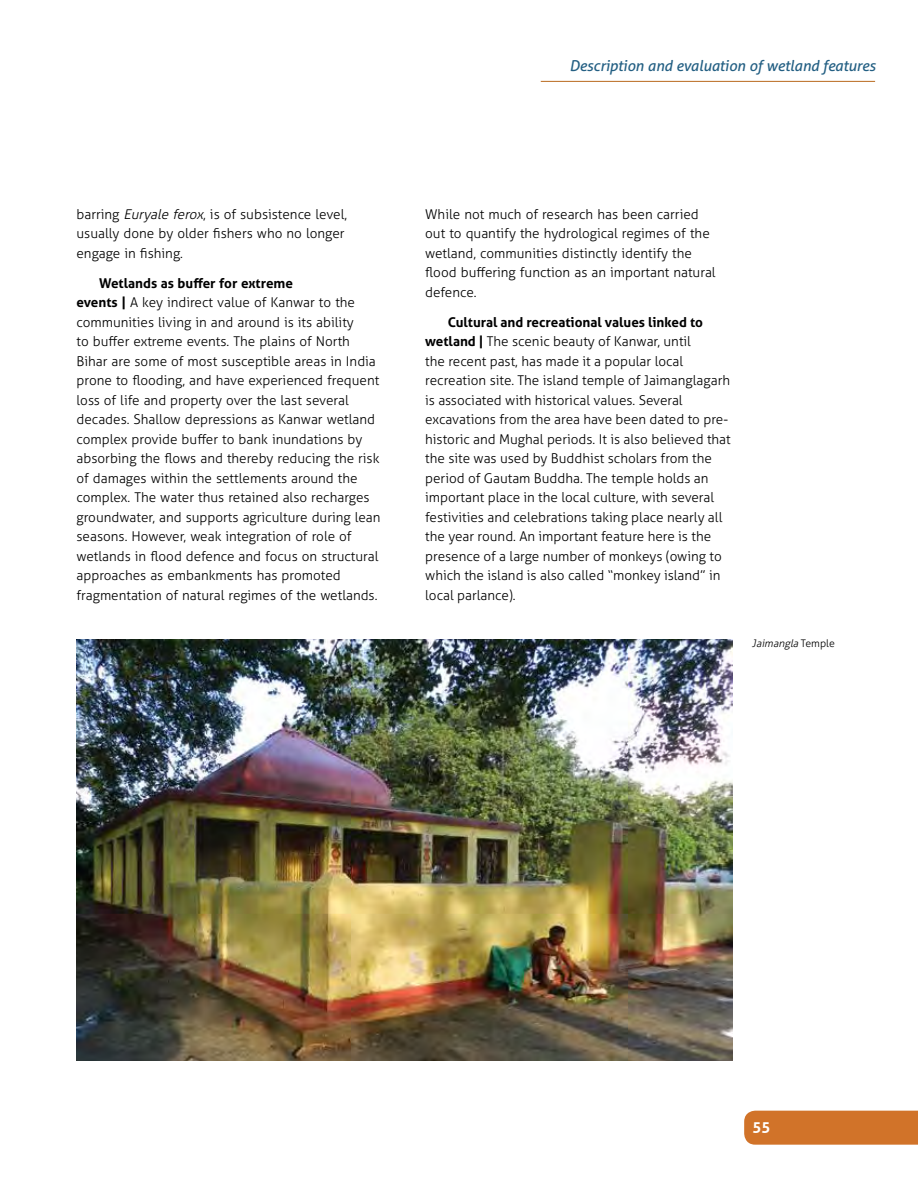
<style>
.page{position:relative;width:918px;height:1188px;background:#fff}
.page>*{position:absolute;margin:0;border:0;box-sizing:border-box;transform-origin:0 0}
.t1{font:italic 15px "Aller";letter-spacing:-.01em;color:#235f83}
.t2{font:700 15px "Aller";color:#fff}
.t3{font:300 13.5px/19.5px "Aller";color:#000}
.t4{font:italic 300 10.5px "Aller";color:#000}
.s1{font-style:italic}
.s2{font-weight:700}
.s3{font-style:normal}
</style>
<div class="page">
<div style="left:744px;top:1111px;width:174px;height:34px;background:#d17329"></div>
<hr style="left:541px;top:81px;width:334px;height:1px;background:#b9691d">
<img style="left:77px;top:639px;width:655px;height:422px">
<p class="t1" style="left:570px;top:57px;width:308px">Description and evaluation of wetland features</p>
<p class="t3" style="left:77px;top:204px;width:272px">barring <span class="s1">Euryale ferox</span>, is of subsistence level, usually done by older fishers who no longer engage in fishing.</p>
<p class="t3" style="left:77px;top:273px;width:306px;text-indent:22px"><span class="s2">Wetlands as buffer for extreme<br>events |</span> A key indirect value of Kanwar to the communities living in and around is its ability<br>to buffer extreme events. The plains of North Bihar are some of most susceptible areas in India prone to flooding, and have experienced frequent loss of life and property over the last several decades. Shallow depressions as Kanwar wetland complex provide buffer to bank inundations by absorbing the flows and thereby reducing the risk of damages within the settlements around the complex. The water thus retained also recharges groundwater, and supports agriculture during lean seasons. However, weak integration of role of wetlands in flood defence and focus on structural approaches as embankments has promoted fragmentation of natural regimes of the wetlands.</p>
<p class="t3" style="left:425px;top:204px;width:292px">While not much of research has been carried out to quantify the hydrological regimes of the wetland, communities distinctly identify the flood buffering function as an important natural defence.</p>
<p class="t3" style="left:425px;top:312px;width:307px;text-indent:23px"><span class="s2">Cultural and recreational values linked to wetland |</span> The scenic beauty of Kanwar, until<br>the recent past, has made it a popular local recreation site. The island temple of Jaimanglagarh is associated with historical values. Several excavations from the area have been dated to pre&shy;historic and Mughal periods. It is also believed that the site was used by Buddhist scholars from the period of Gautam Buddha. The temple holds an important place in the local culture, with several festivities and celebrations taking place nearly all the year round. An important feature here is the presence of a large number of monkeys (owing to which the island is also called “monkey island” in local parlance).</p>
<p class="t4" style="left:752px;top:637px;width:85px">Jaimangla <span class="s3">Te m p l e</span></p>
<p class="t2" style="left:753px;top:1117px;width:19px">55</p>
</div>
